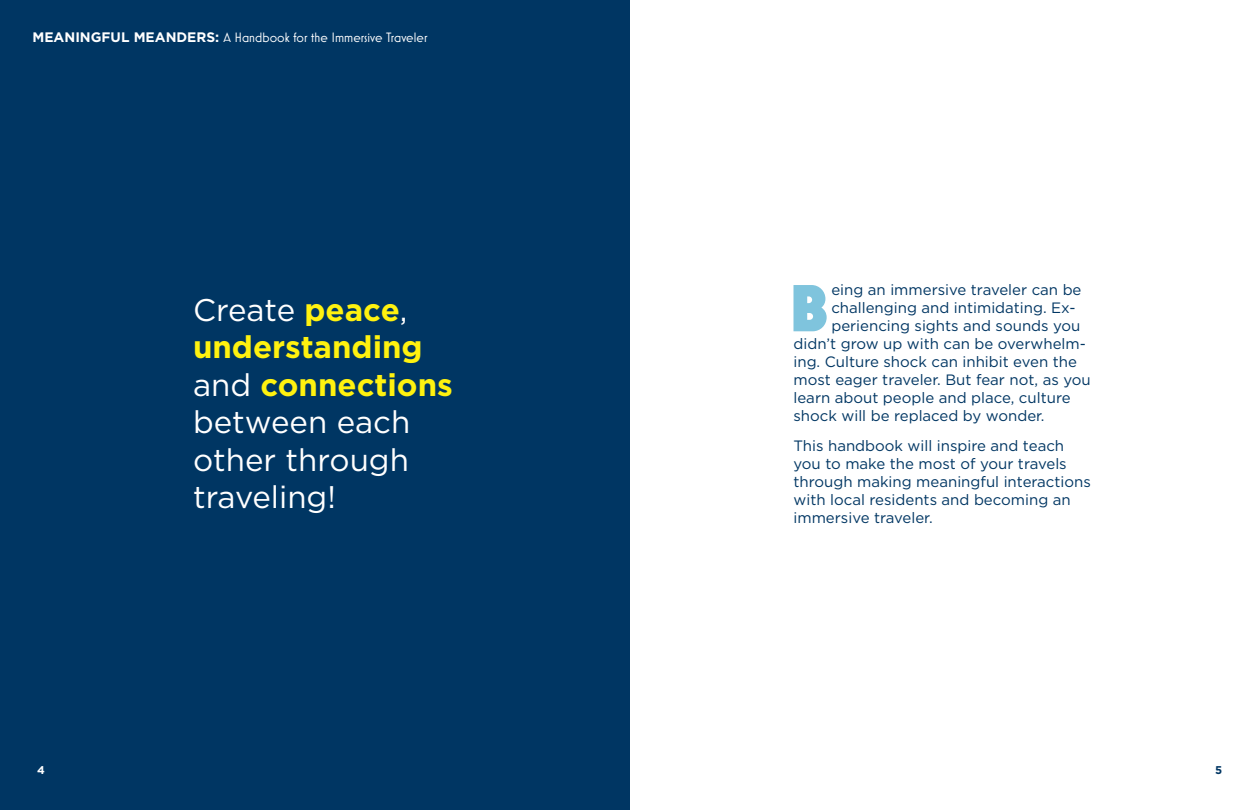
<style>
.page{position:relative;width:1260px;height:810px;background:#fff}
.page>*{position:absolute;margin:0;border:0;box-sizing:border-box;transform-origin:0 0}
.t1{font:800 67.5px "Mostra Nuova";color:#7fc4dd}
.t2{font:31.25px/37.5px "Gotham";color:#fff}
.t3{font:15px/18px "Gotham";color:#003663}
.t4{font:13.75px "Mostra Nuova";color:#fff}
.t5{font:700 11.25px "Gotham";color:#fff}
.t6{font:700 11.25px "Gotham";color:#003663}
.s1{font-family:"Gotham";font-weight:700}
.s2{font-weight:700;color:#fff20f}
</style>
<div class="page">
<div style="left:0;top:0;width:630px;height:810px;background:#003663"></div>
<p class="t4" style="left:32px;top:29px;width:396px"><span class="s1">MEANINGFUL MEANDERS:</span> A Handbook for the Immersive Traveler</p>
<h2 class="t2" style="left:193px;top:290px;width:261px">Create <span class="s2">peace</span>, <span class="s2">understanding </span>and <span class="s2">connections </span>between each other through traveling!</h2>
<h1 class="t1" style="left:789px;top:269px;width:40px">B</h1>
<p class="t3" style="left:831px;top:281px;width:252px">eing an immersive traveler can be</p>
<p class="t3" style="left:831px;top:299px;width:246px">challenging and intimidating. Ex-</p>
<p class="t3" style="left:831px;top:317px;width:251px">periencing sights and sounds you</p>
<p class="t3" style="left:794px;top:335px;width:294px">didn’t grow up with can be overwhelm-</p>
<p class="t3" style="left:794px;top:353px;width:285px">ing. Culture shock can inhibit even the</p>
<p class="t3" style="left:794px;top:371px;width:299px">most eager traveler. But fear not, as you</p>
<p class="t3" style="left:794px;top:389px;width:279px">learn about people and place, culture</p>
<p class="t3" style="left:794px;top:407px;width:253px">shock will be replaced by wonder.</p>
<p class="t3" style="left:794px;top:436px;width:299px">This handbook will inspire and teach you to make the most of your travels through making meaningful interactions with local residents and becoming an immersive traveler.</p>
<p class="t5" style="left:37px;top:763px;width:9px">4</p>
<p class="t6" style="left:1215px;top:763px;width:9px">5</p>
</div>
